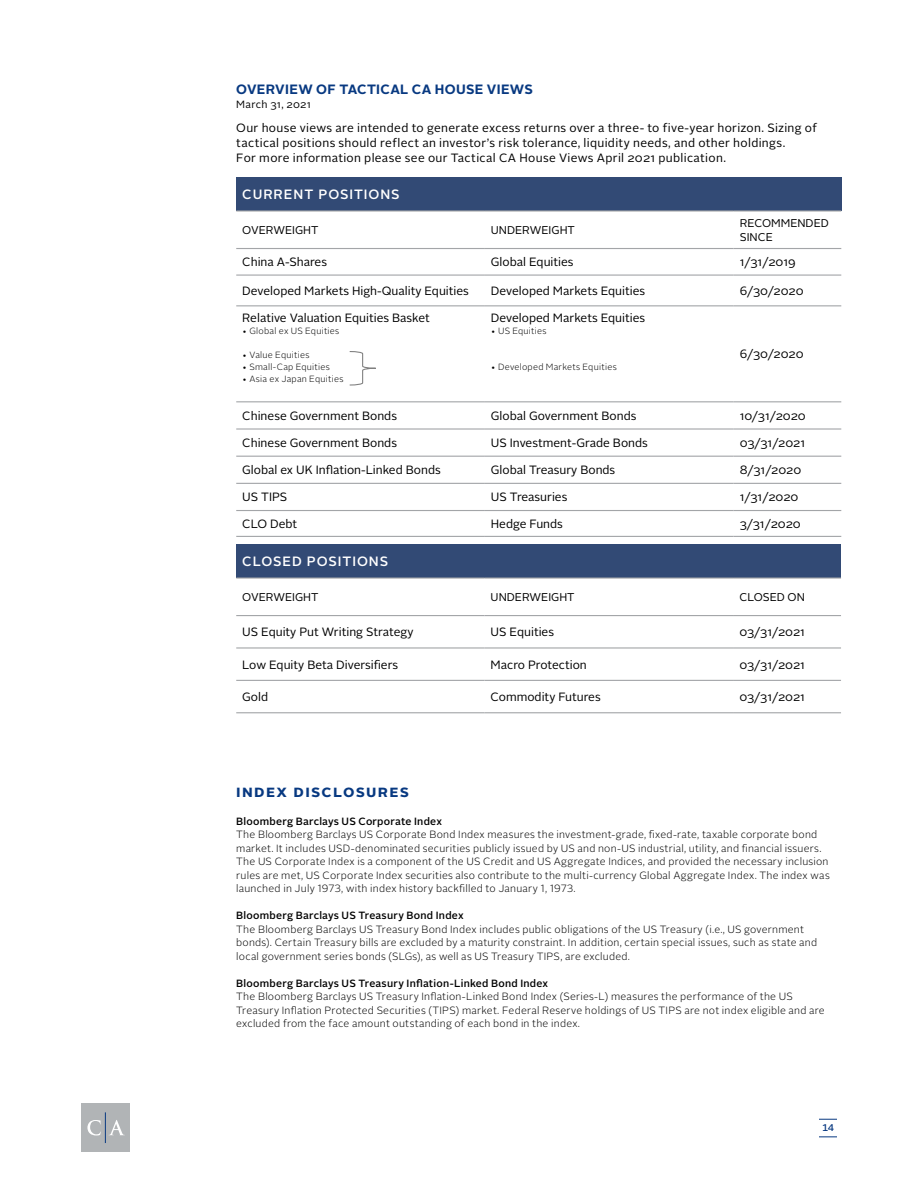
<style>
.page{position:relative;width:918px;height:1188px;background:#fff}
.page>*{position:absolute;margin:0;border:0;box-sizing:border-box;transform-origin:0 0}
.t1{font:700 16.5px "Alright Sans";letter-spacing:.08em;color:#083981}
.t2{font:500 13.5px "Alright Sans";letter-spacing:.07em;color:#fff}
.t3{font:700 13.5px "Alright Sans";letter-spacing:.025em;color:#083981}
.t4{font:12px "Alright Sans";color:#000}
.t5{font:12px/15px "Alright Sans";letter-spacing:.025em;color:#000}
.t6{font:11.25px/13.5px "Alright Sans";color:#000}
.t7{font:300 10.5px/13.5px "Alright Sans";letter-spacing:.02em;color:#000}
.t8{font:500 10.5px "Alright Sans";letter-spacing:.02em;color:#000}
.t9{font:10.5px "Alright Sans";letter-spacing:.025em;color:#000}
.t10{font:500 9.75px "Alright Sans";color:#083981}
.t11{font:300 9px "Alright Sans";letter-spacing:.025em;color:#000}
</style>
<div class="page">
<div style="left:236px;top:177px;width:605px;height:34px;background:#324a75"></div>
<hr style="left:236px;top:248px;width:249px;height:1px;background:#a3a5a8">
<hr style="left:485px;top:248px;width:248px;height:1px;background:#a3a5a8">
<hr style="left:733px;top:248px;width:108px;height:1px;background:#a3a5a8">
<hr style="left:236px;top:275px;width:249px;height:1px;background:#a3a5a8">
<hr style="left:485px;top:275px;width:248px;height:1px;background:#a3a5a8">
<hr style="left:733px;top:275px;width:108px;height:1px;background:#a3a5a8">
<hr style="left:236px;top:305px;width:249px;height:1px;background:#a3a5a8">
<hr style="left:485px;top:305px;width:248px;height:1px;background:#a3a5a8">
<hr style="left:733px;top:305px;width:108px;height:1px;background:#a3a5a8">
<hr style="left:236px;top:210px;width:249px;height:2px;background:#a3a5a8">
<hr style="left:485px;top:210px;width:248px;height:2px;background:#a3a5a8">
<hr style="left:733px;top:210px;width:108px;height:2px;background:#a3a5a8">
<hr style="left:236px;top:401px;width:249px;height:1px;background:#a3a5a8">
<hr style="left:485px;top:401px;width:248px;height:1px;background:#a3a5a8">
<hr style="left:733px;top:401px;width:108px;height:1px;background:#a3a5a8">
<hr style="left:236px;top:428px;width:249px;height:2px;background:#a3a5a8">
<hr style="left:485px;top:428px;width:248px;height:2px;background:#a3a5a8">
<hr style="left:733px;top:428px;width:108px;height:2px;background:#a3a5a8">
<hr style="left:236px;top:456px;width:249px;height:1px;background:#a3a5a8">
<hr style="left:485px;top:456px;width:248px;height:1px;background:#a3a5a8">
<hr style="left:733px;top:456px;width:108px;height:1px;background:#a3a5a8">
<hr style="left:236px;top:483px;width:249px;height:1px;background:#a3a5a8">
<hr style="left:485px;top:483px;width:248px;height:1px;background:#a3a5a8">
<hr style="left:733px;top:483px;width:108px;height:1px;background:#a3a5a8">
<hr style="left:236px;top:510px;width:249px;height:1px;background:#a3a5a8">
<hr style="left:485px;top:510px;width:248px;height:1px;background:#a3a5a8">
<hr style="left:733px;top:510px;width:108px;height:1px;background:#a3a5a8">
<hr style="left:236px;top:536px;width:249px;height:1px;background:#a3a5a8">
<hr style="left:485px;top:536px;width:248px;height:1px;background:#a3a5a8">
<hr style="left:733px;top:536px;width:108px;height:1px;background:#a3a5a8">
<svg style="left:350px;top:351px;width:26px;height:34px"></svg>
<div style="left:236px;top:544px;width:605px;height:34px;background:#324a75"></div>
<hr style="left:236px;top:615px;width:249px;height:1px;background:#a3a5a8">
<hr style="left:485px;top:615px;width:248px;height:1px;background:#a3a5a8">
<hr style="left:236px;top:647px;width:249px;height:2px;background:#a3a5a8">
<hr style="left:485px;top:647px;width:248px;height:2px;background:#a3a5a8">
<hr style="left:236px;top:680px;width:249px;height:1px;background:#a3a5a8">
<hr style="left:485px;top:680px;width:248px;height:1px;background:#a3a5a8">
<hr style="left:236px;top:712px;width:249px;height:1px;background:#a3a5a8">
<hr style="left:485px;top:712px;width:248px;height:1px;background:#a3a5a8">
<hr style="left:236px;top:577px;width:249px;height:2px;background:#a3a5a8">
<hr style="left:485px;top:577px;width:248px;height:2px;background:#a3a5a8">
<hr style="left:733px;top:577px;width:108px;height:2px;background:#a3a5a8">
<hr style="left:733px;top:615px;width:108px;height:1px;background:#a3a5a8">
<hr style="left:733px;top:647px;width:108px;height:2px;background:#a3a5a8">
<hr style="left:733px;top:680px;width:108px;height:1px;background:#a3a5a8">
<hr style="left:733px;top:712px;width:108px;height:1px;background:#a3a5a8">
<div style="left:81px;top:1103px;width:49px;height:49px;background:#b1b4b6"></div>
<svg style="left:87px;top:1120px;width:14px;height:16px"></svg>
<svg style="left:109px;top:1120px;width:15px;height:15px"></svg>
<hr style="left:105px;top:1112px;width:1px;height:31px;background:#083981">
<svg style="left:819px;top:1119px;width:18px;height:1px"></svg>
<svg style="left:819px;top:1137px;width:18px;height:1px"></svg>
<p class="t3" style="left:236px;top:80px;width:298px">OVERVIEW OF TACTICAL CA HOUSE VIEWS</p>
<p class="t9" style="left:236px;top:97px;width:76px">March 31, 2021</p>
<p class="t5" style="left:236px;top:120px;width:582px">Our house views are intended to generate excess returns over a three- to five-year horizon. Sizing of tactical positions should reflect an investor’s risk tolerance, liquidity needs, and other holdings.<br>For more information please see our Tactical CA House Views April 2021 publication.</p>
<p class="t2" style="left:242px;top:185px;width:159px">CURRENT POSITIONS</p>
<p class="t6" style="left:242px;top:224px;width:78px">OVERWEIGHT</p>
<p class="t6" style="left:491px;top:224px;width:85px">UNDERWEIGHT</p>
<p class="t6" style="left:740px;top:217px;width:91px">RECOMMENDED<br>SINCE</p>
<p class="t4" style="left:242px;top:254px;width:86px">China A-Shares</p>
<p class="t4" style="left:491px;top:254px;width:84px">Global Equities</p>
<p class="t4" style="left:740px;top:254px;width:57px">1/31/2019</p>
<p class="t4" style="left:242px;top:283px;width:228px">Developed Markets High-Quality Equities</p>
<p class="t4" style="left:491px;top:283px;width:156px">Developed Markets Equities</p>
<p class="t4" style="left:740px;top:283px;width:65px">6/30/2020</p>
<p class="t4" style="left:242px;top:310px;width:189px">Relative Valuation Equities Basket</p>
<p class="t11" style="left:242px;top:325px;width:99px">• Global ex US Equities</p>
<p class="t11" style="left:242px;top:349px;width:69px">• Value Equities</p>
<p class="t11" style="left:242px;top:361px;width:89px">• Small-Cap Equities</p>
<p class="t11" style="left:242px;top:373px;width:103px">• Asia ex Japan Equities</p>
<p class="t4" style="left:491px;top:310px;width:156px">Developed Markets Equities</p>
<p class="t11" style="left:491px;top:325px;width:57px">• US Equities</p>
<p class="t11" style="left:491px;top:361px;width:127px">• Developed Markets Equities</p>
<p class="t4" style="left:740px;top:346px;width:65px">6/30/2020</p>
<p class="t4" style="left:242px;top:408px;width:156px">Chinese Government Bonds</p>
<p class="t4" style="left:491px;top:408px;width:147px">Global Government Bonds</p>
<p class="t4" style="left:740px;top:408px;width:68px">10/31/2020</p>
<p class="t4" style="left:242px;top:435px;width:156px">Chinese Government Bonds</p>
<p class="t4" style="left:491px;top:435px;width:159px">US Investment-Grade Bonds</p>
<p class="t4" style="left:740px;top:435px;width:67px">03/31/2021</p>
<p class="t4" style="left:242px;top:462px;width:200px">Global ex UK Inflation-Linked Bonds</p>
<p class="t4" style="left:491px;top:462px;width:126px">Global Treasury Bonds</p>
<p class="t4" style="left:740px;top:462px;width:63px">8/31/2020</p>
<p class="t4" style="left:242px;top:489px;width:47px">US TIPS</p>
<p class="t4" style="left:491px;top:489px;width:78px">US Treasuries</p>
<p class="t4" style="left:740px;top:489px;width:60px">1/31/2020</p>
<p class="t4" style="left:242px;top:516px;width:57px">CLO Debt</p>
<p class="t4" style="left:491px;top:516px;width:74px">Hedge Funds</p>
<p class="t4" style="left:740px;top:516px;width:63px">3/31/2020</p>
<p class="t2" style="left:242px;top:552px;width:148px">CLOSED POSITIONS</p>
<p class="t6" style="left:242px;top:591px;width:78px">OVERWEIGHT</p>
<p class="t6" style="left:491px;top:591px;width:85px">UNDERWEIGHT</p>
<p class="t6" style="left:740px;top:591px;width:67px">CLOSED ON</p>
<p class="t4" style="left:242px;top:624px;width:173px">US Equity Put Writing Strategy</p>
<p class="t4" style="left:491px;top:624px;width:65px">US Equities</p>
<p class="t4" style="left:740px;top:624px;width:67px">03/31/2021</p>
<p class="t4" style="left:242px;top:656px;width:157px">Low Equity Beta Diversifiers</p>
<p class="t4" style="left:491px;top:656px;width:98px">Macro Protection</p>
<p class="t4" style="left:740px;top:656px;width:67px">03/31/2021</p>
<p class="t4" style="left:242px;top:689px;width:27px">Gold</p>
<p class="t4" style="left:491px;top:689px;width:112px">Commodity Futures</p>
<p class="t4" style="left:740px;top:689px;width:67px">03/31/2021</p>
<h1 class="t1" style="left:236px;top:780px;width:173px">Index Disclosures</h1>
<p class="t8" style="left:236px;top:814px;width:207px">Bloomberg Barclays US Corporate Index</p>
<p class="t7" style="left:236px;top:828px;width:595px">The Bloomberg Barclays US Corporate Bond Index measures the investment-grade, fixed-rate, taxable corporate bond market. It includes USD-denominated securities publicly issued by US and non-US industrial, utility, and financial issuers.<br>The US Corporate Index is a component of the US Credit and US Aggregate Indices, and provided the necessary inclusion rules are met, US Corporate Index securities also contribute to the multi-currency Global Aggregate Index. The index was launched in July 1973, with index history backfilled to January 1, 1973.</p>
<p class="t8" style="left:236px;top:908px;width:229px">Bloomberg Barclays US Treasury Bond Index</p>
<p class="t7" style="left:236px;top:922px;width:582px">The Bloomberg Barclays US Treasury Bond Index includes public obligations of the US Treasury (i.e., US government bonds). Certain Treasury bills are excluded by a maturity constraint. In addition, certain special issues, such as state and local government series bonds (SLGs), as well as US Treasury TIPS, are excluded.</p>
<p class="t8" style="left:236px;top:976px;width:313px">Bloomberg Barclays US Treasury Inflation-Linked Bond Index</p>
<p class="t7" style="left:236px;top:990px;width:590px">The Bloomberg Barclays US Treasury Inflation-Linked Bond Index (Series-L) measures the performance of the US<br>Treasury Inflation Protected Securities (TIPS) market. Federal Reserve holdings of US TIPS are not index eligible and are excluded from the face amount outstanding of each bond in the index.</p>
<p class="t10" style="left:822px;top:1121px;width:13px">14</p>
</div>
